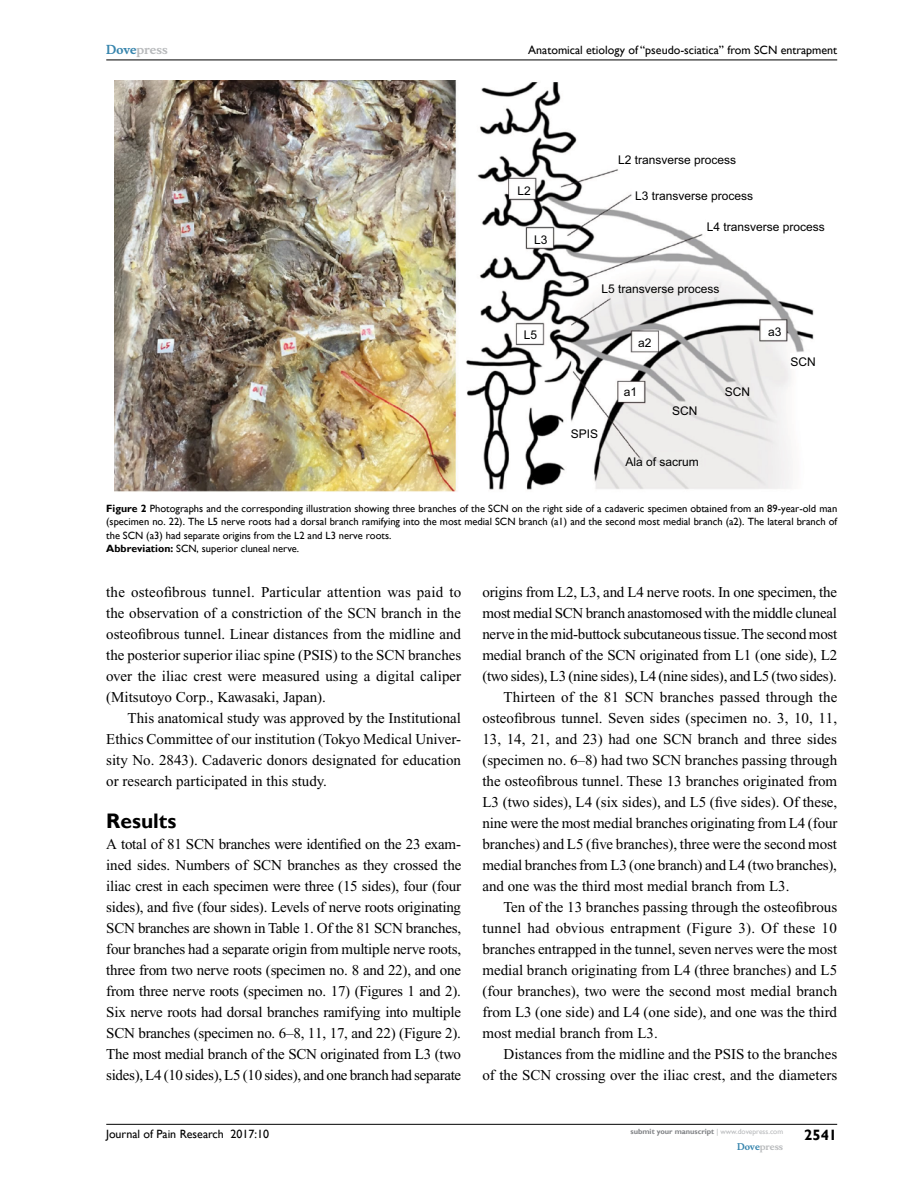
<style>
.page{position:relative;width:918px;height:1188px;background:#fff}
.page>*{position:absolute;margin:0;border:0;box-sizing:border-box;transform-origin:0 0}
.t1{font:700 21px "Gill Sans";color:#000}
.t2{font:15px/21px "Times New Roman";color:#000;text-align:justify}
.t3{font:15px "Times New Roman";letter-spacing:-.02em;color:#000}
.t4{font:15px "Times New Roman";letter-spacing:.02em;color:#000}
.t5{font:700 15px "Gill Sans";color:#000}
.t6{font:12px "Arial";color:#000}
.t7{font:12px "Gill Sans";color:#000}
.t8{font:700 12px "Musee";color:#b8babc}
.t9{font:10.5px/13.5px "Gill Sans";color:#000}
.t10{font:700 9px "Musee";color:#b8babc}
.t11{font:700 7.5px "Gill Sans";color:#808285}
.s1{color:#3785ad}
.s2{font-weight:700}
.s3{font-weight:400;color:#b8babc}
</style>
<div class="page">
<hr style="left:106px;top:1124px;width:731px;height:1px;background:#000">
<hr style="left:106px;top:60px;width:731px;height:1px;background:#000">
<img style="left:115px;top:81px;width:699px;height:411px">
<p class="t8" style="left:106px;top:43px;width:63px"><span class="s1">Dove</span>press</p>
<p class="t7" style="left:528px;top:43px;width:310px">Anatomical etiology of “pseudo-sciatica” from SCN entrapment</p>
<p class="t6" style="left:517px;top:182px;width:15px">L2</p>
<p class="t6" style="left:534px;top:232px;width:15px">L3</p>
<p class="t6" style="left:524px;top:327px;width:15px">L5</p>
<p class="t6" style="left:618px;top:151px;width:120px">L2 transverse process</p>
<p class="t6" style="left:635px;top:187px;width:120px">L3 transverse process</p>
<p class="t6" style="left:707px;top:218px;width:120px">L4 transverse process</p>
<p class="t6" style="left:601px;top:280px;width:120px">L5 transverse process</p>
<p class="t6" style="left:571px;top:426px;width:29px">SPIS</p>
<p class="t6" style="left:638px;top:335px;width:15px">a2</p>
<p class="t6" style="left:624px;top:384px;width:15px">a1</p>
<p class="t6" style="left:672px;top:403px;width:27px">SCN</p>
<p class="t6" style="left:626px;top:453px;width:75px">Ala of sacrum</p>
<p class="t6" style="left:725px;top:384px;width:27px">SCN</p>
<p class="t6" style="left:768px;top:323px;width:15px">a3</p>
<p class="t6" style="left:790px;top:353px;width:27px">SCN</p>
<p class="t9" style="left:106px;top:502px;width:733px"><span class="s2">Figure 2</span> Photographs and the corresponding illustration showing three branches of the SCN on the right side of a cadaveric specimen obtained from an 89-year-old man (specimen no. 22). The L5 nerve roots had a dorsal branch ramifying into the most medial SCN branch (a1) and the second most medial branch (a2). The lateral branch of the SCN (a3) had separate origins from the L2 and L3 nerve roots.<br><span class="s2">Abbreviation:</span> SCN, superior cluneal nerve.</p>
<p class="t2" style="left:106px;top:582px;width:357px">the osteofibrous tunnel. Particular attention was paid to the observation of a constriction of the SCN branch in the osteofibrous tunnel. Linear distances from the midline and the posterior superior iliac spine (PSIS) to the SCN branches over the iliac crest were measured using a digital caliper (Mitsutoyo Corp., Kawasaki, Japan).</p>
<p class="t2" style="left:106px;top:708px;width:356px;text-indent:21px">This anatomical study was approved by the Institutional Ethics Committee of our institution (Tokyo Medical Univer&shy;sity No. 2843). Cadaveric donors designated for education or research participated in this study.</p>
<h1 class="t1" style="left:106px;top:808px;width:72px">Results</h1>
<p class="t2" style="left:106px;top:834px;width:357px">A total of 81 SCN branches were identified on the 23 exam&shy;ined sides. Numbers of SCN branches as they crossed the iliac crest in each specimen were three (15 sides), four (four sides), and five (four sides). Levels of nerve roots originating SCN branches are shown in Table 1. Of the 81 SCN branches, four branches had a separate origin from multiple nerve roots, three from two nerve roots (specimen no. 8 and 22), and one from three nerve roots (specimen no. 17) (Figures 1 and 2).<br>Six nerve roots had dorsal branches ramifying into multiple SCN branches (specimen no. 6–8, 11, 17, and 22) (Figure 2).<br>The most medial branch of the SCN originated from L3 (two sides), L4 (10 sides), L5 (10 sides), and one branch had separate</p>
<p class="t2" style="left:482px;top:582px;width:356px">origins from L2, L3, and L4 nerve roots. In one specimen, the</p>
<p class="t3" style="left:482px;top:605px;width:356px">most medial SCN branch anastomosed with the middle cluneal</p>
<p class="t3" style="left:482px;top:626px;width:356px">nerve in the mid-buttock subcutaneous tissue. The second most</p>
<p class="t2" style="left:482px;top:645px;width:356px">medial branch of the SCN originated from L1 (one side), L2</p>
<p class="t3" style="left:482px;top:668px;width:356px">(two sides), L3 (nine sides), L4 (nine sides), and L5 (two sides).</p>
<p class="t2" style="left:504px;top:687px;width:335px">Thirteen of the 81 SCN branches passed through the</p>
<p class="t2" style="left:482px;top:708px;width:356px">osteofibrous tunnel. Seven sides (specimen no. 3, 10, 11,</p>
<p class="t2" style="left:482px;top:729px;width:356px">13, 14, 21, and 23) had one SCN branch and three sides</p>
<p class="t2" style="left:482px;top:750px;width:356px">(specimen no. 6–8) had two SCN branches passing through</p>
<p class="t2" style="left:482px;top:771px;width:356px">the osteofibrous tunnel. These 13 branches originated from</p>
<p class="t2" style="left:482px;top:792px;width:356px">L3 (two sides), L4 (six sides), and L5 (five sides). Of these,</p>
<p class="t2" style="left:482px;top:813px;width:357px">nine were the most medial branches originating from L4 (four</p>
<p class="t2" style="left:482px;top:834px;width:356px">branches) and L5 (five branches), three were the second most</p>
<p class="t2" style="left:482px;top:855px;width:356px">medial branches from L3 (one branch) and L4 (two branches),</p>
<p class="t2" style="left:482px;top:876px;width:309px">and one was the third most medial branch from L3.</p>
<p class="t2" style="left:504px;top:897px;width:335px">Ten of the 13 branches passing through the osteofibrous</p>
<p class="t4" style="left:482px;top:920px;width:356px">tunnel had obvious entrapment (Figure 3). Of these 10</p>
<p class="t2" style="left:482px;top:939px;width:356px">branches entrapped in the tunnel, seven nerves were the most</p>
<p class="t2" style="left:482px;top:960px;width:356px">medial branch originating from L4 (three branches) and L5</p>
<p class="t2" style="left:482px;top:981px;width:356px">(four branches), two were the second most medial branch</p>
<p class="t2" style="left:482px;top:1002px;width:356px">from L3 (one side) and L4 (one side), and one was the third</p>
<p class="t2" style="left:482px;top:1023px;width:177px">most medial branch from L3.</p>
<p class="t2" style="left:504px;top:1044px;width:335px">Distances from the midline and the PSIS to the branches</p>
<p class="t2" style="left:482px;top:1065px;width:356px">of the SCN crossing over the iliac crest, and the diameters</p>
<p class="t7" style="left:106px;top:1127px;width:164px">Journal of Pain Research 2017:10</p>
<p class="t11" style="left:631px;top:1127px;width:154px">submit your manuscript <span class="s3">| www.dovepress.com</span></p>
<p class="t10" style="left:737px;top:1141px;width:48px"><span class="s1">Dove</span>press</p>
<p class="t5" style="left:804px;top:1126px;width:35px">2541</p>
</div>
